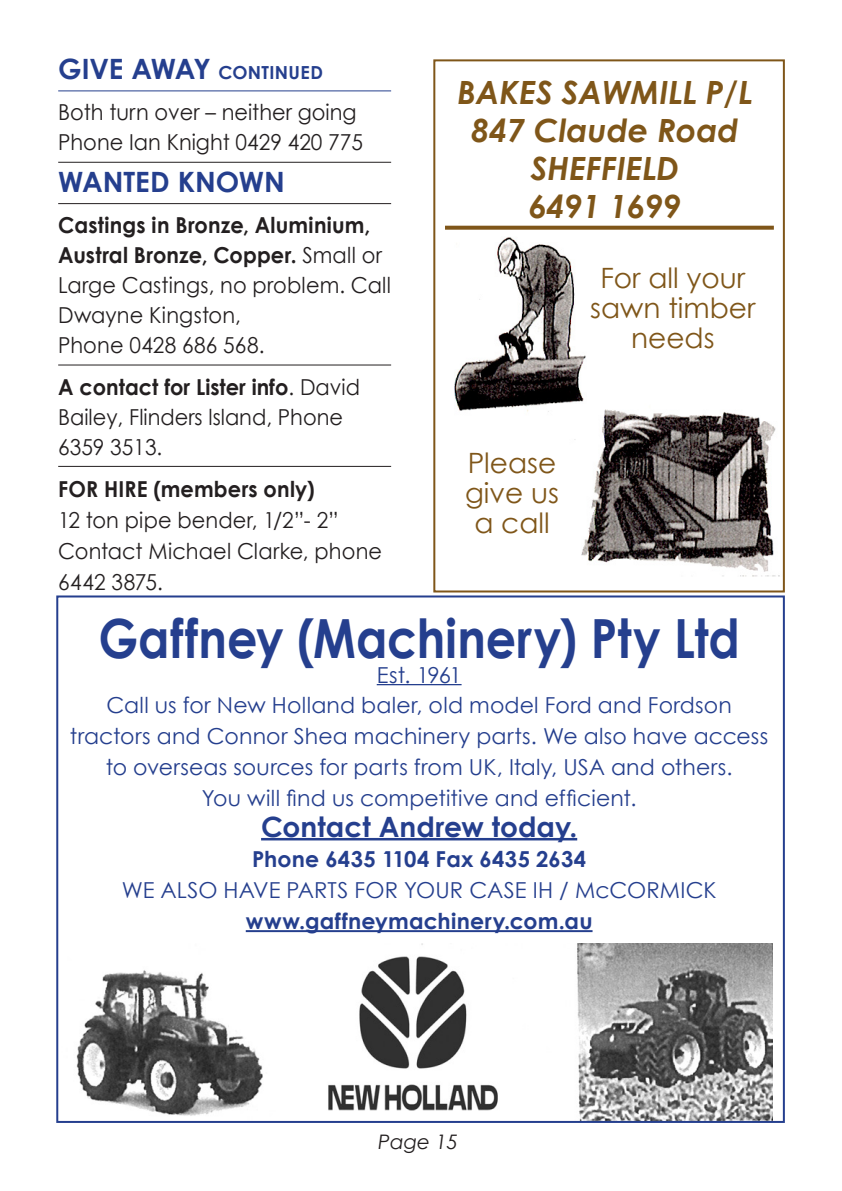
<style>
.page{position:relative;width:842px;height:1191px;background:#fff}
.page>*{position:absolute;margin:0;border:0;box-sizing:border-box;transform-origin:0 0}
.t1{font:700 54px "Century Gothic";color:#253f8e;scale:.88 1}
.t2{font:italic 700 32px/38px "Century Gothic";color:#7f5619;text-align:center}
.t3{font:28px/30px "Century Gothic";color:#7f5619;text-align:center}
.for_sales{font:700 28px "Century Gothic";color:#253f8e}
.for_sales-2{font:22px/30px "Century Gothic";color:#231f20;scale:.95 1}
.t4{font:22px/30.8px "Century Gothic";letter-spacing:.005em;color:#253f8e;text-align:center}
.t5{font:700 22px "Century Gothic";letter-spacing:.01em;color:#253f8e}
.t6{font:italic 20px "Century Gothic";color:#231f20}
.for_sales-3{font:700 18px "Century Gothic";letter-spacing:.02em;color:#253f8e}
.s1{font-size:28px}
.s2{font-weight:700}
</style>
<div class="page">
<img style="left:76px;top:943px;width:697px;height:177px">
<hr style="left:377px;top:684px;width:85px;height:1px;background:#253f8e">
<hr style="left:261px;top:838px;width:316px;height:2px;background:#253f8e">
<hr style="left:246px;top:930px;width:346px;height:2px;background:#253f8e">
<img style="left:445px;top:225px;width:335px;height:351px">
<div style="left:433px;top:59px;width:352px;height:533px;border:2px solid #7f5619"></div>
<svg style="left:445px;top:226px;width:329px;height:4px"></svg>
<hr style="left:58px;top:90px;width:333px;height:1px;background:#253f8e">
<hr style="left:58px;top:162px;width:333px;height:1px;background:#231f20">
<hr style="left:58px;top:203px;width:333px;height:1px;background:#231f20">
<hr style="left:58px;top:364px;width:333px;height:1px;background:#231f20">
<hr style="left:58px;top:466px;width:333px;height:1px;background:#231f20">
<p class="for_sales-3" style="left:58px;top:61px;width:266px"><span class="s1">GIVE AWAY</span> CONTINUED</p>
<p class="for_sales-2" style="left:58px;top:97px;width:322px">Both turn over – neither going<br>Phone Ian Knight 0429 420 775</p>
<p class="for_sales" style="left:58px;top:164px;width:228px">WANTED KNOWN</p>
<p class="for_sales-2" style="left:58px;top:210px;width:352px"><span class="s2">Castings in Bronze, Aluminium,<br>Austral Bronze, Copper.</span> Small or<br>Large Castings, no problem. Call<br>Dwayne Kingston,<br>Phone 0428 686 568.</p>
<p class="for_sales-2" style="left:58px;top:371px;width:319px"><span class="s2">A contact for Lister info</span>. David<br>Bailey, Flinders lsland, Phone<br>6359 3513.</p>
<p class="for_sales-2" style="left:58px;top:473px;width:342px;line-height:31px"><span class="s2">FOR HIRE (members only)<br></span>12 ton pipe bender, 1/2”- 2”<br>Contact Michael Clarke, phone<br>6442 3875.</p>
<p class="t2" style="left:457px;top:73px;width:297px">BAKES SAWMILL P/L<br>847 Claude Road<br>SHEFFIELD</p>
<p class="t2" style="left:529px;top:187px;width:154px">6491 1699</p>
<p class="t3" style="left:590px;top:263px;width:167px">For all your sawn timber needs</p>
<p class="t3" style="left:465px;top:447px;width:95px">Please give us a call</p>
<p class="t1" style="left:98px;top:604px;width:731px">Gaffney (Machinery) Pty Ltd</p>
<p class="t4" style="left:377px;top:659px;width:86px">Est. 1961</p>
<p class="t4" style="left:70px;top:689px;width:700px">Call us for New Holland baler, old model Ford and Fordson tractors and Connor Shea machinery parts. We also have access to overseas sources for parts from UK, Italy, USA and others.<br>You will find us competitive and efficient.</p>
<p class="for_sales" style="left:261px;top:809px;width:318px">Contact Andrew today.</p>
<p class="t5" style="left:252px;top:845px;width:336px">Phone 6435 1104 Fax 6435 2634</p>
<p class="t4" style="left:122px;top:874px;width:596px">WE ALSO HAVE PARTS FOR YOUR CASE IH / McCORMICK</p>
<p class="t5" style="left:246px;top:907px;width:348px">www.gaffneymachinery.com.au</p>
<p class="t6" style="left:378px;top:1129px;width:81px">Page 15</p>
</div>
